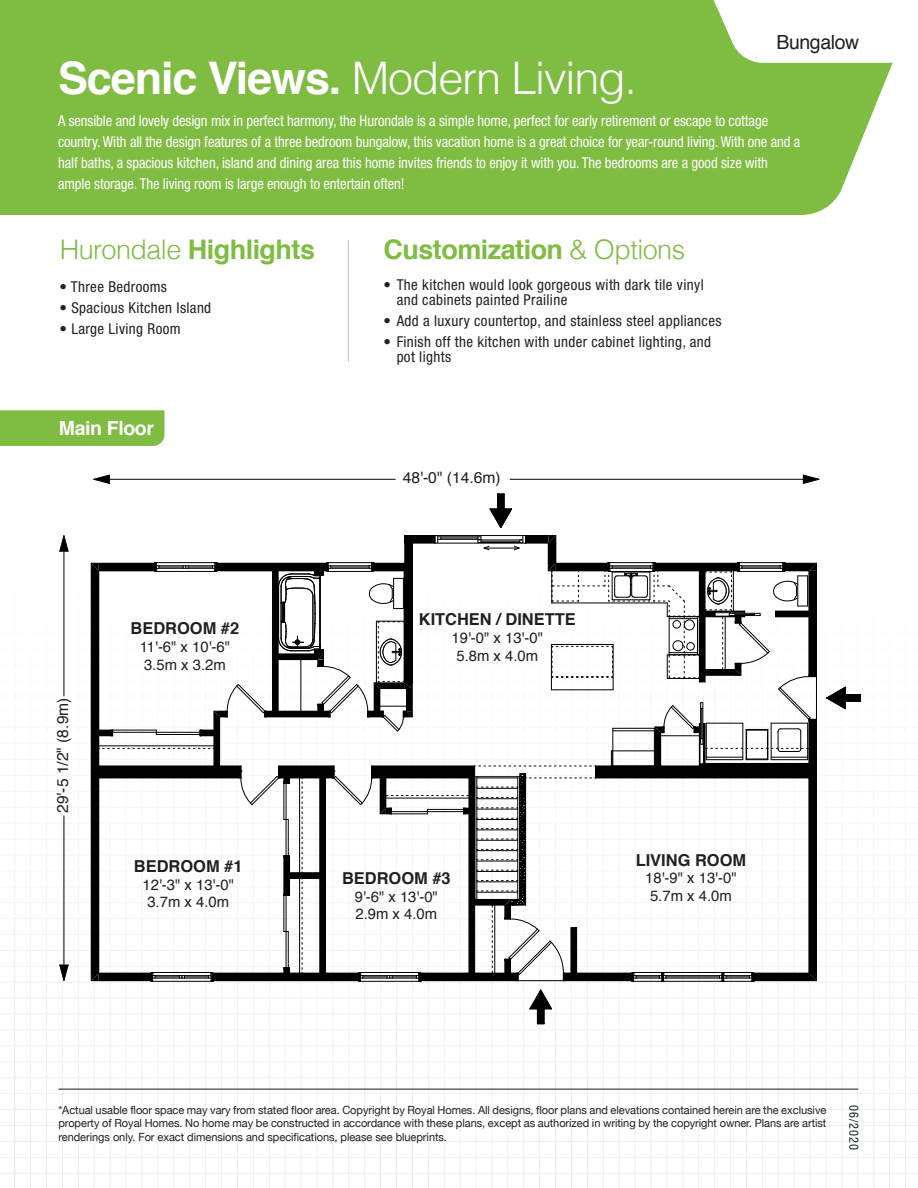
<style>
.page{position:relative;width:918px;height:1188px;background:#fff}
.page>*{position:absolute;margin:0;border:0;box-sizing:border-box;transform-origin:0 0}
.t1{font:300 45px "Helvetica";letter-spacing:-.025em;color:#fff}
.t2{font:700 27px "Helvetica";letter-spacing:-.02em;color:#7fbc42}
.t3{font:700 19.5px "Helvetica";letter-spacing:-.025em;color:#fff}
.t4{font:19.5px "Helvetica";letter-spacing:-.02em;color:#231f20}
.t5{font:700 16.35px "Helvetica";color:#231f20}
.t6{font:15.6px "Helvetica";color:#231f20}
.t7{font:condensed 15px/21px "Helvetica Neue";letter-spacing:-.005em;color:#fff}
.t8{font:condensed 15px/15px "Helvetica Neue";letter-spacing:.025em;color:#231f20}
.t9{font:14.85px/17.9px "Helvetica";color:#231f20;text-align:center}
.t10{font:condensed 12px "Helvetica LT";letter-spacing:.075em;color:#111921}
.t11{font:11.25px/13.5px "Helvetica Neue";letter-spacing:-.005em;color:#231f20;text-align:justify}
.s1{font-weight:700}
.s2{font-weight:300}
</style>
<div class="page">
<div style="left:0;top:410px;width:165px;height:36px;background:#7fbc42"></div>
<hr style="left:526px;top:535px;width:30px;height:1px;background:#010101">
<hr style="left:405px;top:535px;width:30px;height:1px;background:#010101">
<hr style="left:435px;top:535px;width:91px;height:1px;background:#010101">
<svg style="left:529px;top:989px;width:23px;height:35px"></svg>
<svg style="left:489px;top:494px;width:23px;height:34px"></svg>
<svg style="left:826px;top:687px;width:35px;height:22px"></svg>
<hr style="left:109px;top:479px;width:286px;height:1px;background:#010101">
<svg style="left:93px;top:474px;width:17px;height:10px"></svg>
<hr style="left:64px;top:816px;width:1px;height:149px;background:#010101">
<svg style="left:59px;top:964px;width:10px;height:17px"></svg>
<hr style="left:64px;top:551px;width:1px;height:145px;background:#010101">
<svg style="left:59px;top:535px;width:10px;height:17px"></svg>
<hr style="left:510px;top:479px;width:293px;height:1px;background:#010101">
<svg style="left:803px;top:474px;width:17px;height:10px"></svg>
<svg style="left:91px;top:536px;width:726px;height:446px"></svg>
<div style="left:0;top:0;width:893px;height:215px;background:#7fbc42"></div>
<svg style="left:708px;top:0;width:185px;height:63px"></svg>
<hr style="left:58px;top:1089px;width:800px;height:1px;background:#111921">
<hr style="left:348px;top:240px;width:1px;height:122px;background:#bcbec0">
<h1 class="t1" style="left:58px;top:40px;width:581px"><span class="s1">Scenic Views.</span> Modern Living.</h1>
<h3 class="t4" style="left:776px;top:27px;width:84px">Bungalow</h3>
<p class="t7" style="left:58px;top:110px;width:744px">A sensible and lovely design mix in perfect harmony, the Hurondale is a simple home, perfect for early retirement or escape to cottage country. With all the design features of a three bedroom bungalow, this vacation home is a great choice for year-round living. With one and a half baths, a spacious kitchen, island and dining area this home invites friends to enjoy it with you. The bedrooms are a good size with ample storage. The living room is large enough to entertain often!</p>
<h2 class="t2" style="left:60px;top:228px;width:257px"><span class="s2">Hurondale</span> Highlights</h2>
<h2 class="t2" style="left:384px;top:228px;width:303px">Customization <span class="s2">&amp; Options</span></h2>
<p class="t8" style="left:60px;top:279px;width:109px">• Three Bedrooms</p>
<p class="t8" style="left:60px;top:300px;width:153px">• Spacious Kitchen Island</p>
<p class="t8" style="left:60px;top:321px;width:123px">• Large Living Room</p>
<p class="t8" style="left:397px;top:277px;width:309px;text-indent:-13px">• The kitchen would look gorgeous with dark tile vinyl and cabinets painted Prailine</p>
<p class="t8" style="left:383px;top:313px;width:340px">• Add a luxury countertop, and stainless steel appliances</p>
<p class="t8" style="left:397px;top:334px;width:316px;text-indent:-13px">• Finish off the kitchen with under cabinet lighting, and pot lights</p>
<h3 class="t3" style="left:59px;top:413px;width:97px">Main Floor</h3>
<p class="t6" style="left:51px;top:813px;width:117px;rotate:-90deg">29'-5 1/2" (8.9m)</p>
<p class="t5" style="left:131px;top:615px;width:110px">BEDROOM #2</p>
<p class="t9" style="left:140px;top:638px;width:92px;text-align:left">11'-6" x 10'-6"<br>3.5m x 3.2m</p>
<p class="t5" style="left:134px;top:853px;width:110px">BEDROOM #1</p>
<p class="t9" style="left:143px;top:876px;width:93px">12'-3" x 13'-0"<br>3.7m x 4.0m</p>
<p class="t6" style="left:403px;top:466px;width:100px">48'-0" (14.6m)</p>
<p class="t5" style="left:419px;top:606px;width:158px">KITCHEN / DINETTE</p>
<p class="t9" style="left:452px;top:629px;width:93px">19'-0" x 13'-0"<br>5.8m x 4.0m</p>
<p class="t5" style="left:342px;top:865px;width:110px">BEDROOM #3</p>
<p class="t9" style="left:355px;top:888px;width:85px;text-align:left">9'-6" x 13'-0"<br>2.9m x 4.0m</p>
<p class="t5" style="left:636px;top:847px;width:112px">LIVING ROOM</p>
<p class="t9" style="left:645px;top:870px;width:93px">18'-9" x 13'-0"<br>5.7m x 4.0m</p>
<p class="t11" style="left:58px;top:1104px;width:769px">*Actual usable floor space may vary from stated floor area. Copyright by Royal Homes. All designs, floor plans and elevations contained herein are the exclusive property of Royal Homes. No home may be constructed in accordance with these plans, except as authorized in writing by the copyright owner. Plans are artist renderings only. For exact dimensions and specifications, please see blueprints.</p>
<p class="t10" style="left:861px;top:1105px;width:46px;rotate:90deg">06/2020</p>
</div>
